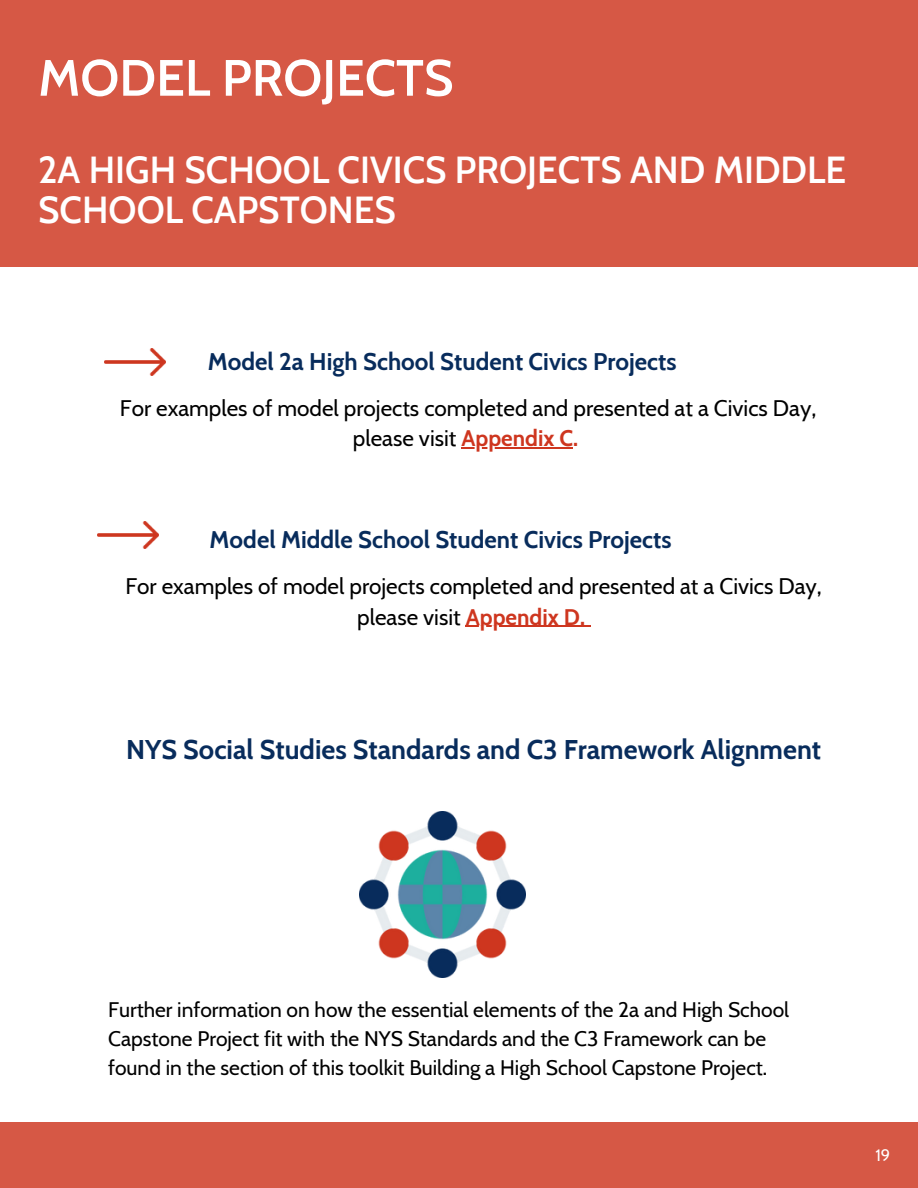
<style>
.page{position:relative;width:918px;height:1188px;background:#fff}
.page>*{position:absolute;margin:0;border:0;box-sizing:border-box;transform-origin:0 0}
.t1{font:600 51px "Cabin";color:#fff}
.t2{font:600 36.75px/40.3px "Cabin";color:#fff}
.t3{font:700 27px "Cabin";color:#082c5c}
.t4{font:700 24px "Cabin";color:#082c5c}
.t5{font:22.5px/30.3px "Cabin";color:#000;text-align:center}
.t6{font:21px/29.2px "Cabin";color:#000}
.t7{font:16.5px "Cabin";color:#fff}
.s1{font-weight:700;color:#ce361f}
</style>
<div class="page">
<div style="left:0;top:0;width:918px;height:266px;background:#d65845"></div>
<div style="left:0;top:1122px;width:918px;height:66px;background:#d65845"></div>
<img style="left:98px;top:522px;width:61px;height:27px">
<hr style="left:466px;top:626px;width:119px;height:1px;background:#ce361f">
<img style="left:359px;top:811px;width:167px;height:167px">
<img style="left:105px;top:348px;width:60px;height:27px">
<hr style="left:461px;top:447px;width:112px;height:1px;background:#ce361f">
<p class="t1" style="left:38px;top:47px;width:417px">MODEL PROJECTS</p>
<p class="t2" style="left:38px;top:150px;width:810px">2A HIGH SCHOOL CIVICS PROJECTS AND MIDDLE<br>SCHOOL CAPSTONES</p>
<h4 class="t4" style="left:208px;top:347px;width:470px">Model 2a High School Student Civics Projects</h4>
<h5 class="t5" style="left:120px;top:393px;width:698px">For examples of model projects completed and presented at a Civics Day, please visit <span class="s1">Appendix C.</span></h5>
<h1 class="t4" style="left:210px;top:525px;width:463px">Model Middle School Student Civics Projects</h1>
<h2 class="t5" style="left:126px;top:571px;width:698px">For examples of model projects completed and presented at a Civics Day, please visit <span class="s1">Appendix D.</span></h2>
<h5 class="t3" style="left:126px;top:733px;width:697px">NYS Social Studies Standards and C3 Framework Alignment</h5>
<p class="t6" style="left:108px;top:995px;width:683px">Further information on how the essential elements of the 2a and High School<br>Capstone Project fit with the NYS Standards and the C3 Framework can be found in the section of this toolkit Building a High School Capstone Project.</p>
<h4 class="t7" style="left:875px;top:1145px;width:16px">19</h4>
</div>
